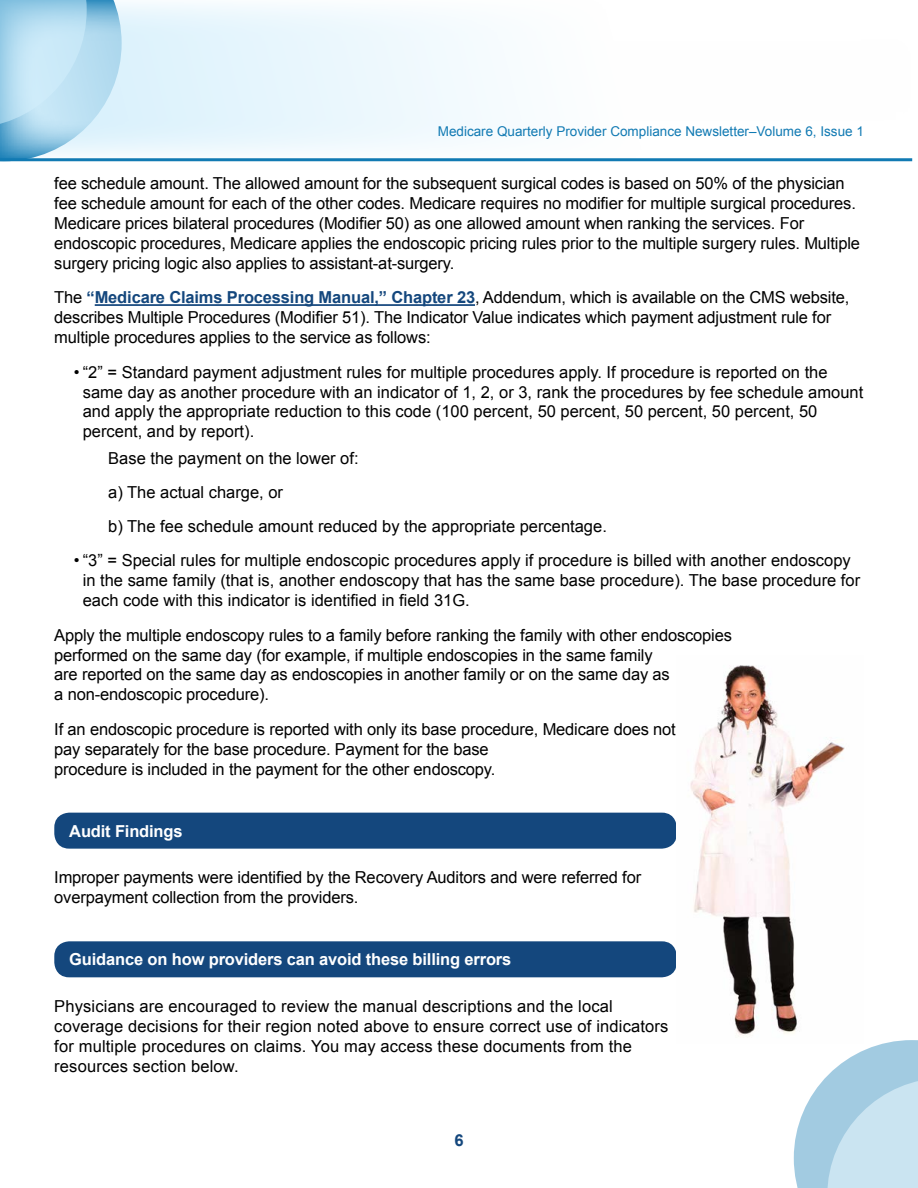
<style>
.page{position:relative;width:918px;height:1188px;background:#fff}
.page>*{position:absolute;margin:0;border:0;box-sizing:border-box;transform-origin:0 0}
.TEXT{font:16.5px/19.8px "Arial";letter-spacing:-.01em;color:#000}
.TEXT-2{font:16.5px/19.8px "Arial";letter-spacing:.01em;color:#000}
.List_Paragraph{font:16.5px "Arial";color:#000}
.t1{font:700 16.5px "Arial";letter-spacing:-.01em;color:#fff}
.t2{font:700 16.5px "Arial";color:#14477d}
.t3{font:13.5px "Arial";color:#117ab3}
.s1{font-weight:700;color:#14477d}
</style>
<div class="page">
<svg style="left:794px;top:1040px;width:124px;height:148px"></svg>
<svg style="left:0;top:0;width:913px;height:161px;fill:#f6fbfe"></svg>
<hr style="left:0;top:158px;width:912px;height:3px;background:#117ab3">
<hr style="left:95px;top:304px;width:380px;height:2px;background:#14477d">
<div style="left:54px;top:813px;width:623px;height:36px;background:#14477d;border-radius:15px"></div>
<div style="left:54px;top:941px;width:623px;height:36px;background:#14477d;border-radius:15px"></div>
<img style="left:690px;top:665px;width:174px;height:379px">
<p class="t3" style="left:438px;top:123px;width:428px">Medicare Quarterly Provider Compliance Newsletter–Volume 6, Issue 1</p>
<p class="TEXT" style="left:54px;top:174px;width:807px">fee schedule amount. The allowed amount for the subsequent surgical codes is based on 50% of the physician fee schedule amount for each of the other codes. Medicare requires no modifier for multiple surgical procedures.<br>Medicare prices bilateral procedures (Modifier 50) as one allowed amount when ranking the services. For endoscopic procedures, Medicare applies the endoscopic pricing rules prior to the multiple surgery rules. Multiple surgery pricing logic also applies to assistant-at-surgery.</p>
<p class="TEXT" style="left:54px;top:288px;width:797px">The <span class="s1">“Medicare Claims Processing Manual,” Chapter 23</span>, Addendum, which is available on the CMS website, describes Multiple Procedures (Modifier 51). The Indicator Value indicates which payment adjustment rule for multiple procedures applies to the service as follows:</p>
<p class="TEXT" style="left:83px;top:362px;width:782px;text-indent:-9px">• “2” = Standard payment adjustment rules for multiple procedures apply. If procedure is reported on the same day as another procedure with an indicator of 1, 2, or 3, rank the procedures by fee schedule amount and apply the appropriate reduction to this code (100 percent, 50 percent, 50 percent, 50 percent, 50 percent, and by report).</p>
<p class="List_Paragraph" style="left:108px;top:447px;width:252px">Base the payment on the lower of:</p>
<p class="List_Paragraph" style="left:108px;top:481px;width:176px">a) The actual charge, or</p>
<p class="List_Paragraph" style="left:108px;top:515px;width:500px">b) The fee schedule amount reduced by the appropriate percentage.</p>
<p class="TEXT" style="left:83px;top:551px;width:779px;text-indent:-9px">• “3” = Special rules for multiple endoscopic procedures apply if procedure is billed with another endoscopy in the same family (that is, another endoscopy that has the same base procedure). The base procedure for each code with this indicator is identified in field 31G.</p>
<p class="TEXT" style="left:54px;top:625px;width:679px">Apply the multiple endoscopy rules to a family before ranking the family with other endoscopies performed on the same day (for example, if multiple endoscopies in the same family<br>are reported on the same day as endoscopies in another family or on the same day as<br>a non-endoscopic procedure).</p>
<p class="TEXT" style="left:54px;top:719px;width:623px">If an endoscopic procedure is reported with only its base procedure, Medicare does not pay separately for the base procedure. Payment for the base<br>procedure is included in the payment for the other endoscopy.</p>
<p class="t1" style="left:69px;top:820px;width:115px">Audit Findings</p>
<p class="TEXT" style="left:54px;top:868px;width:588px">Improper payments were identified by the Recovery Auditors and were referred for overpayment collection from the providers.</p>
<p class="t1" style="left:69px;top:949px;width:444px">Guidance on how providers can avoid these billing errors</p>
<p class="TEXT-2" style="left:54px;top:997px;width:616px">Physicians are encouraged to review the manual descriptions and the local coverage decisions for their region noted above to ensure correct use of indicators for multiple procedures on claims. You may access these documents from the resources section below.</p>
<p class="t2" style="left:454px;top:1129px;width:11px">6</p>
</div>
